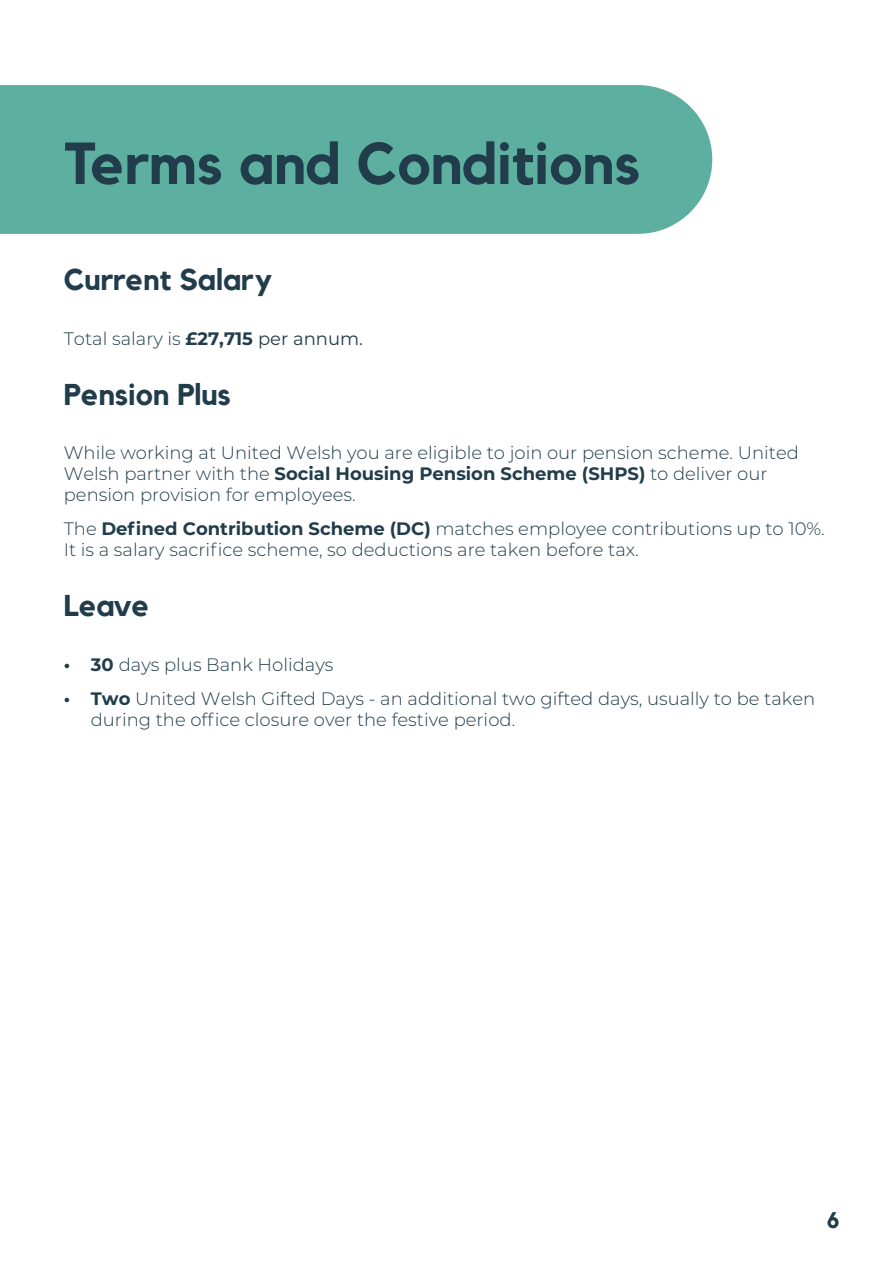
<style>
.page{position:relative;width:893px;height:1263px;background:#fff}
.page>*{position:absolute;margin:0;border:0;box-sizing:border-box;transform-origin:0 0}
.Headline{font:700 58.5px "Kollektif";color:#213c4a}
.Sub_level_1{font:700 30px "Kollektif";color:#213c4a}
.t1{font:700 22.5px "Kollektif";color:#213c4a}
.Main_Body{font:300 18px/21px "Montserrat";color:#213c4a}
.s1{font-weight:700}
.s2{font-weight:400}
</style>
<div class="page">
<div style="left:0;top:85px;width:712px;height:149px;background:#5db0a0"></div>
<p class="Headline" style="left:64px;top:129px;width:578px">Terms and Conditions</p>
<p class="Sub_level_1" style="left:64px;top:262px;width:210px">Current Salary</p>
<p class="Main_Body" style="left:64px;top:327px;width:301px">Total salary is <span class="s1">£27,715</span> <span class="s2">per annum.</span></p>
<p class="Sub_level_1" style="left:64px;top:377px;width:169px">Pension Plus</p>
<p class="Main_Body" style="left:64px;top:442px;width:737px">While working at United Welsh you are eligible to join our pension scheme. United<br>Welsh partner with the <span class="s1">Social Housing Pension Scheme (SHPS)</span> to deliver our pension provision for employees.</p>
<p class="Main_Body" style="left:64px;top:518px;width:763px">The <span class="s1">Defined Contribution Scheme (DC)</span> matches employee contributions up to 10%.<br>It is a salary sacrifice scheme, so deductions are taken before tax.</p>
<p class="Sub_level_1" style="left:64px;top:588px;width:87px">Leave</p>
<p class="Main_Body" style="left:64px;top:653px;width:271px"><span class="s1">• 30</span> days plus Bank Holidays</p>
<p class="Main_Body" style="left:91px;top:687px;width:726px;text-indent:-27px"><span class="s1">• Two</span> United Welsh Gifted Days - an additional two gifted days, usually to be taken during the office closure over the festive period.</p>
<p class="t1" style="left:827px;top:1207px;width:14px">6</p>
</div>
